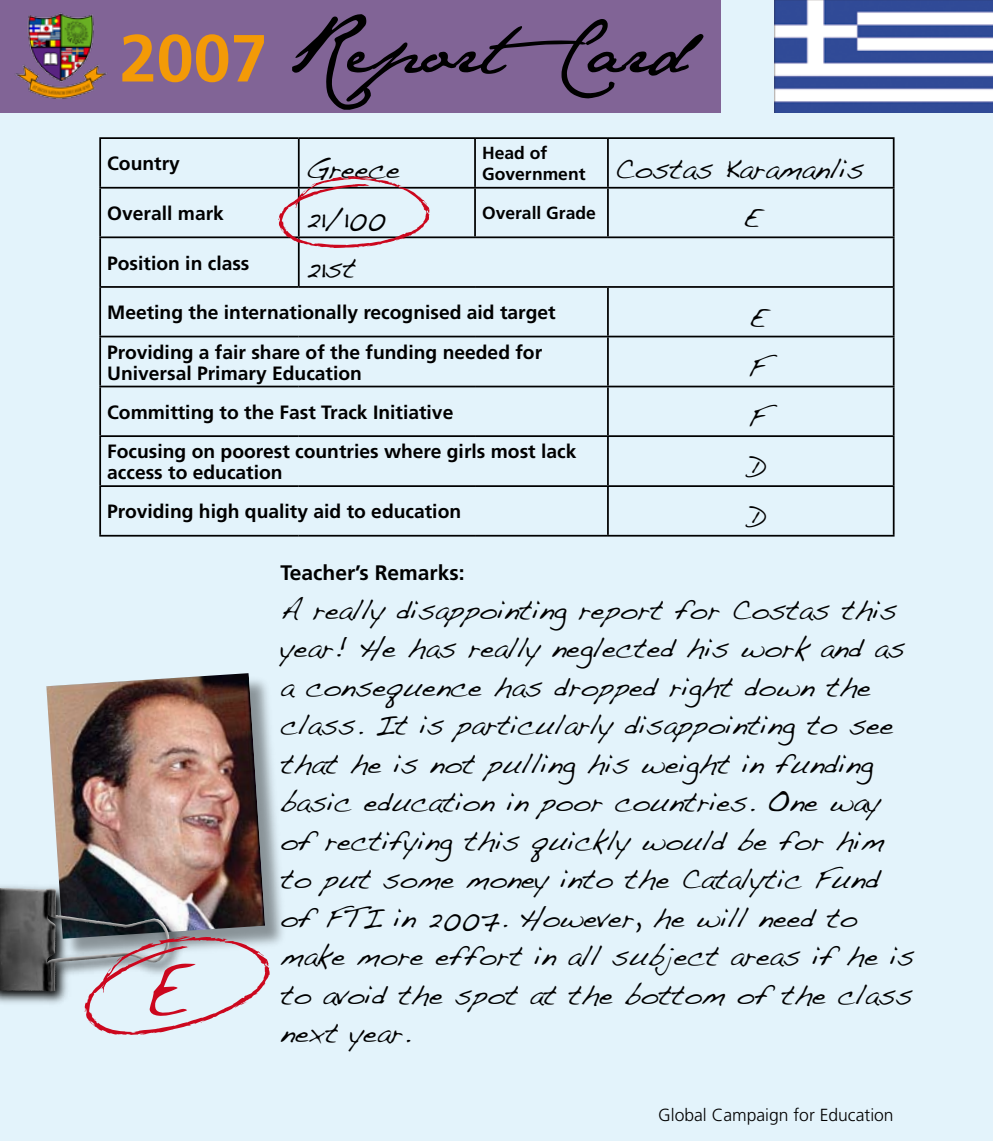
<style>
.page{position:relative;width:993px;height:1141px;background:#fff}
.page>*{position:absolute;margin:0;border:0;box-sizing:border-box;transform-origin:0 0}
.t1{font:66.5px "Jane Austen";color:#000}
.t2{font:28px/38.5px "Handwriting Dakota";color:#000}
.t3{font:700 21px "Frutiger";color:#000}
.t4{font:700 19.25px/21px "Frutiger";color:#000}
.t5{font:300 17.5px "Frutiger";color:#000}
.t6{font:700 17.5px "Frutiger";color:#000}
.s1{font-family:"Frutiger";font-weight:700;color:#f39a07}
</style>
<div class="page">
<div style="left:0;top:0;width:992px;height:1141px;background:#e3f3fb"></div>
<hr style="left:99px;top:137px;width:200px;height:2px;background:#000">
<hr style="left:99px;top:139px;width:2px;height:48px;background:#000">
<hr style="left:299px;top:137px;width:176px;height:2px;background:#000">
<hr style="left:298px;top:139px;width:1px;height:48px;background:#000">
<hr style="left:475px;top:137px;width:132px;height:2px;background:#000">
<hr style="left:474px;top:139px;width:1px;height:48px;background:#000">
<hr style="left:607px;top:137px;width:287px;height:2px;background:#000">
<hr style="left:607px;top:139px;width:1px;height:48px;background:#000">
<hr style="left:892px;top:139px;width:2px;height:48px;background:#000">
<hr style="left:99px;top:187px;width:200px;height:2px;background:#000">
<hr style="left:99px;top:189px;width:2px;height:47px;background:#000">
<hr style="left:299px;top:187px;width:176px;height:2px;background:#000">
<hr style="left:475px;top:187px;width:132px;height:2px;background:#000">
<hr style="left:474px;top:189px;width:1px;height:47px;background:#000">
<hr style="left:607px;top:187px;width:287px;height:2px;background:#000">
<hr style="left:607px;top:189px;width:1px;height:47px;background:#000">
<hr style="left:892px;top:189px;width:2px;height:47px;background:#000">
<hr style="left:99px;top:236px;width:200px;height:2px;background:#000">
<hr style="left:99px;top:238px;width:2px;height:48px;background:#000">
<hr style="left:299px;top:236px;width:176px;height:2px;background:#000">
<hr style="left:298px;top:238px;width:1px;height:48px;background:#000">
<hr style="left:475px;top:236px;width:132px;height:2px;background:#000">
<hr style="left:607px;top:236px;width:287px;height:2px;background:#000">
<hr style="left:892px;top:238px;width:2px;height:48px;background:#000">
<hr style="left:99px;top:286px;width:200px;height:2px;background:#000">
<hr style="left:99px;top:288px;width:2px;height:48px;background:#000">
<hr style="left:299px;top:286px;width:176px;height:2px;background:#000">
<hr style="left:475px;top:286px;width:132px;height:2px;background:#000">
<hr style="left:607px;top:286px;width:287px;height:2px;background:#000">
<hr style="left:607px;top:288px;width:1px;height:48px;background:#000">
<hr style="left:892px;top:288px;width:2px;height:48px;background:#000">
<hr style="left:99px;top:336px;width:200px;height:1px;background:#000">
<hr style="left:99px;top:337px;width:2px;height:49px;background:#000">
<hr style="left:299px;top:336px;width:176px;height:1px;background:#000">
<hr style="left:475px;top:336px;width:132px;height:1px;background:#000">
<hr style="left:607px;top:336px;width:287px;height:1px;background:#000">
<hr style="left:607px;top:337px;width:1px;height:49px;background:#000">
<hr style="left:892px;top:337px;width:2px;height:49px;background:#000">
<hr style="left:99px;top:386px;width:200px;height:1px;background:#000">
<hr style="left:99px;top:387px;width:2px;height:48px;background:#000">
<hr style="left:299px;top:386px;width:176px;height:1px;background:#000">
<hr style="left:475px;top:386px;width:132px;height:1px;background:#000">
<hr style="left:607px;top:386px;width:287px;height:1px;background:#000">
<hr style="left:607px;top:387px;width:1px;height:48px;background:#000">
<hr style="left:892px;top:387px;width:2px;height:48px;background:#000">
<hr style="left:99px;top:435px;width:200px;height:2px;background:#000">
<hr style="left:99px;top:437px;width:2px;height:48px;background:#000">
<hr style="left:299px;top:435px;width:176px;height:2px;background:#000">
<hr style="left:475px;top:435px;width:132px;height:2px;background:#000">
<hr style="left:607px;top:435px;width:287px;height:2px;background:#000">
<hr style="left:607px;top:437px;width:1px;height:48px;background:#000">
<hr style="left:892px;top:437px;width:2px;height:48px;background:#000">
<hr style="left:99px;top:485px;width:200px;height:2px;background:#000">
<hr style="left:99px;top:487px;width:2px;height:48px;background:#000">
<hr style="left:299px;top:485px;width:176px;height:2px;background:#000">
<hr style="left:475px;top:485px;width:132px;height:2px;background:#000">
<hr style="left:607px;top:485px;width:287px;height:2px;background:#000">
<hr style="left:607px;top:487px;width:1px;height:48px;background:#000">
<hr style="left:892px;top:487px;width:2px;height:48px;background:#000">
<hr style="left:99px;top:535px;width:200px;height:2px;background:#000">
<hr style="left:299px;top:535px;width:176px;height:2px;background:#000">
<hr style="left:475px;top:535px;width:132px;height:2px;background:#000">
<hr style="left:607px;top:535px;width:287px;height:2px;background:#000">
<div style="left:48px;top:675px;width:239px;height:287px;background:#000;opacity:.4"></div>
<img style="left:46px;top:673px;width:219px;height:263px">
<img style="left:774px;top:0;width:218px;height:112px">
<svg style="left:0;top:881px;width:186px;height:123px;background:#777b7e"></svg>
<img style="left:0;top:888px;width:133px;height:37px">
<div style="left:0;top:0;width:721px;height:112px;background:#816496"></div>
<img style="left:16px;top:12px;width:91px;height:87px">
<svg style="left:278px;top:176px;width:151px;height:72px"></svg>
<svg style="left:83px;top:936px;width:186px;height:99px"></svg>
<h1 class="t1" style="left:120px;top:10px;width:569px"><span class="s1">2007</span> ReportCard</h1>
<p class="t4" style="left:107px;top:153px;width:74px">Country</p>
<p class="t2" style="left:306px;top:150px;width:96px">Greece</p>
<p class="t6" style="left:482px;top:143px;width:67px">Head of</p>
<p class="t2" style="left:482px;top:150px;width:383px"><sub>Government</sub> Costas Karamanlis</p>
<p class="t4" style="left:107px;top:203px;width:118px">Overall mark</p>
<p class="t2" style="left:306px;top:199px;width:81px">21/100</p>
<p class="t6" style="left:482px;top:203px;width:115px">Overall Grade</p>
<p class="t2" style="left:742px;top:199px;width:17px">E</p>
<p class="t4" style="left:107px;top:252px;width:144px">Position in class</p>
<p class="t2" style="left:306px;top:249px;width:51px">21st</p>
<p class="t4" style="left:107px;top:302px;width:450px">Meeting the internationally recognised aid target</p>
<p class="t2" style="left:748px;top:299px;width:17px">E</p>
<p class="t4" style="left:107px;top:341px;width:436px">Providing a fair share of the funding needed for<br>Universal Primary Education</p>
<p class="t2" style="left:747px;top:348px;width:19px">F</p>
<p class="t4" style="left:107px;top:401px;width:347px">Committing to the Fast Track Initiative</p>
<p class="t2" style="left:747px;top:398px;width:19px">F</p>
<p class="t4" style="left:107px;top:441px;width:470px">Focusing on poorest countries where girls most lack access to education</p>
<p class="t2" style="left:747px;top:448px;width:20px">D</p>
<p class="t4" style="left:107px;top:501px;width:355px">Providing high quality aid to education</p>
<p class="t2" style="left:747px;top:498px;width:20px">D</p>
<p class="t3" style="left:280px;top:561px;width:186px">Teacher’s Remarks:</p>
<p class="t2" style="left:280px;top:591px;width:635px">A really disappointing report for Costas this year! He has really neglected his work and as a consequence has dropped right down the class. It is particularly disappointing to see that he is not pulling his weight in funding basic education in poor countries. One way of rectifying this quickly would be for him to put some money into the Catalytic Fund of FTI in 2007. However, he will need to make more effort in all subject areas if he is to avoid the spot at the bottom of the class next year.</p>
<p class="t5" style="left:658px;top:1105px;width:237px">Global Campaign for Education</p>
</div>
